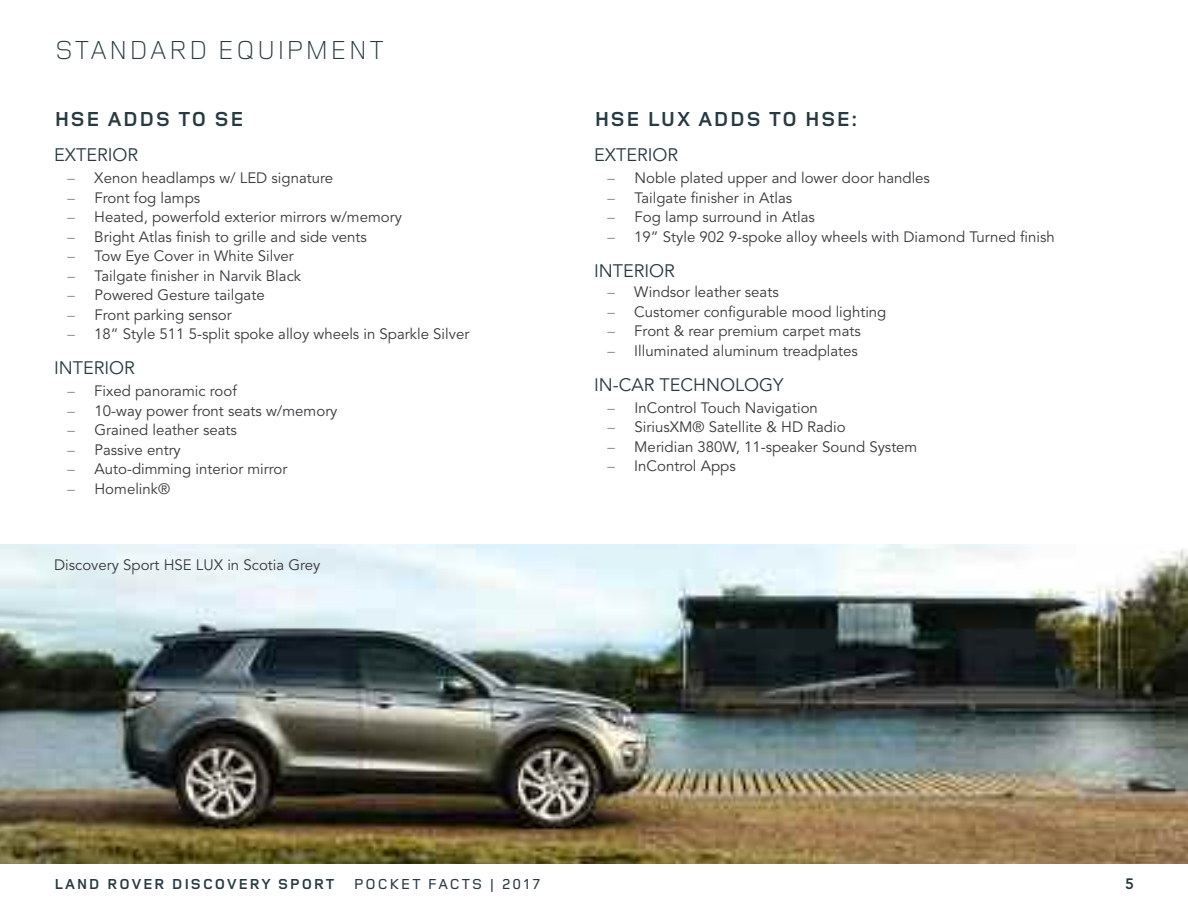
<style>
.page{position:relative;width:1188px;height:918px;background:#fff}
.page>*{position:absolute;margin:0;border:0;box-sizing:border-box;transform-origin:0 0}
.t1{font:300 27px "Land Rover Wide";color:#273941}
.t2{font:700 21px "Land Rover Wide";color:#273941}
.t3{font:18px "Avenir";color:#273941}
.t4{font:15px "Avenir";color:#39383a}
.t5{font:700 15px "Land Rover Wide";letter-spacing:.05em;color:#273941}
.t6{font:800 15px "Avenir";color:#273941}
.s1{color:#8c908c}
.s2{font-weight:500}
</style>
<div class="page">
<img style="left:0;top:545px;width:1188px;height:319px">
<h1 class="t1" style="left:54px;top:34px;width:333px">STANDARD EQUIPMENT</h1>
<h2 class="t2" style="left:54px;top:106px;width:192px">HSE ADDS TO SE</h2>
<p class="t3" style="left:54px;top:144px;width:86px">EXTERIOR</p>
<p class="t4" style="left:68px;top:169px;width:267px"><span class="s1">–</span> Xenon headlamps w/ LED signature</p>
<p class="t4" style="left:68px;top:188px;width:134px"><span class="s1">–</span> Front fog lamps</p>
<p class="t4" style="left:68px;top:208px;width:336px"><span class="s1">–</span> Heated, powerfold exterior mirrors w/memory</p>
<p class="t4" style="left:68px;top:227px;width:301px"><span class="s1">–</span> Bright Atlas finish to grille and side vents</p>
<p class="t4" style="left:68px;top:247px;width:228px"><span class="s1">–</span> Tow Eye Cover in White Silver</p>
<p class="t4" style="left:68px;top:266px;width:235px"><span class="s1">–</span> Tailgate finisher in Narvik Black</p>
<p class="t4" style="left:68px;top:286px;width:199px"><span class="s1">–</span> Powered Gesture tailgate</p>
<p class="t4" style="left:68px;top:305px;width:166px"><span class="s1">–</span> Front parking sensor</p>
<p class="t4" style="left:68px;top:325px;width:403px"><span class="s1">–</span> 18” Style 511 5-split spoke alloy wheels in Sparkle Silver</p>
<p class="t3" style="left:54px;top:357px;width:82px">INTERIOR</p>
<p class="t4" style="left:68px;top:382px;width:171px"><span class="s1">–</span> Fixed panoramic roof</p>
<p class="t4" style="left:68px;top:401px;width:272px"><span class="s1">–</span> 10-way power front seats w/memory</p>
<p class="t4" style="left:68px;top:421px;width:171px"><span class="s1">–</span> Grained leather seats</p>
<p class="t4" style="left:68px;top:440px;width:115px"><span class="s1">–</span> Passive entry</p>
<p class="t4" style="left:68px;top:460px;width:221px"><span class="s1">–</span> Auto-dimming interior mirror</p>
<p class="t4" style="left:68px;top:479px;width:104px"><span class="s1">–</span> Homelink®</p>
<p class="t4" style="left:54px;top:556px;width:268px">Discovery Sport HSE LUX in Scotia Grey</p>
<h2 class="t2" style="left:594px;top:106px;width:266px">HSE LUX ADDS TO HSE:</h2>
<p class="t3" style="left:594px;top:144px;width:86px">EXTERIOR</p>
<p class="t4" style="left:608px;top:169px;width:324px"><span class="s1">–</span> Noble plated upper and lower door handles</p>
<p class="t4" style="left:608px;top:188px;width:186px"><span class="s1">–</span> Tailgate finisher in Atlas</p>
<p class="t4" style="left:608px;top:208px;width:209px"><span class="s1">–</span> Fog lamp surround in Atlas</p>
<p class="t4" style="left:608px;top:227px;width:449px"><span class="s1">–</span> 19” Style 902 9-spoke alloy wheels with Diamond Turned finish</p>
<p class="t3" style="left:594px;top:260px;width:82px">INTERIOR</p>
<p class="t4" style="left:608px;top:283px;width:173px"><span class="s1">–</span> Windsor leather seats</p>
<p class="t4" style="left:608px;top:302px;width:280px"><span class="s1">–</span> Customer configurable mood lighting</p>
<p class="t4" style="left:608px;top:322px;width:255px"><span class="s1">–</span> Front &amp; rear premium carpet mats</p>
<p class="t4" style="left:608px;top:341px;width:252px"><span class="s1">–</span> Illuminated aluminum treadplates</p>
<p class="t3" style="left:594px;top:374px;width:191px">IN-CAR TECHNOLOGY</p>
<p class="t4" style="left:608px;top:398px;width:212px"><span class="s1">–</span> InControl Touch Navigation</p>
<p class="t4" style="left:608px;top:418px;width:240px"><span class="s1">–</span> SiriusXM® Satellite &amp; HD Radio</p>
<p class="t4" style="left:608px;top:437px;width:311px"><span class="s1">–</span> Meridian 380W, 11-speaker Sound System</p>
<p class="t4" style="left:608px;top:457px;width:130px"><span class="s1">–</span> InControl Apps</p>
<p class="t5" style="left:54px;top:876px;width:488px">LAND ROVER DISCOVERY SPORT <span class="s2">POCKET FACTS | 2017</span></p>
<p class="t6" style="left:1125px;top:873px;width:10px">5</p>
</div>
